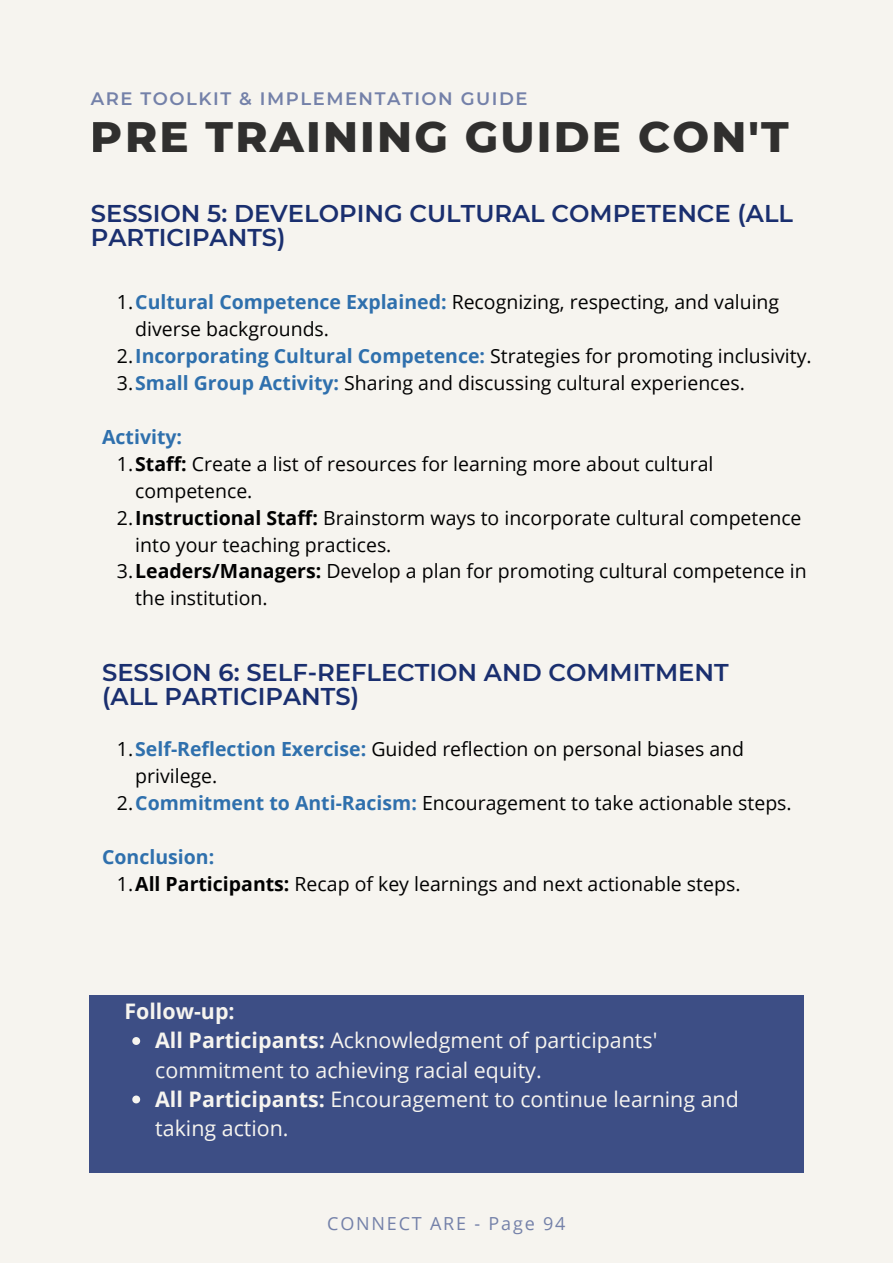
<style>
.page{position:relative;width:893px;height:1264px;background:#fff}
.page>*{position:absolute;margin:0;border:0;box-sizing:border-box;transform-origin:0 0}
.t1{font:800 43.5px "Montserrat";letter-spacing:.05em;color:#010101}
.t2{font:600 24.3px/23.5px "Montserrat";color:#1a2f6f}
.t3{font:21.45px/29.2px "Open Sans";color:#f6f4ef}
.t4{font:700 21.45px "Open Sans";color:#f6f4ef}
.t5{font:19.5px/27px "Open Sans";color:#010101}
.t6{font:700 19.5px "Open Sans";color:#2f70ad}
.t7{font:600 18px "Montserrat";letter-spacing:.085em;color:#7481a9}
.t8{font:18px "Open Sans";letter-spacing:.1em;color:#7481a9}
.s1{font-weight:700;color:#2f70ad}
.s2{font-weight:700}
</style>
<div class="page">
<div style="left:0;top:0;width:892px;height:1262px;background:#f6f4ef"></div>
<div style="left:89px;top:995px;width:714px;height:178px;background:#3d4e85"></div>
<svg style="left:132px;top:1037px;width:8px;height:7px"></svg>
<svg style="left:132px;top:1095px;width:8px;height:8px"></svg>
<p class="t7" style="left:91px;top:88px;width:438px">ARE TOOLKIT &amp; IMPLEMENTATION GUIDE</p>
<h1 class="t1" style="left:91px;top:110px;width:699px">PRE TRAINING GUIDE CON'T</h1>
<p class="t2" style="left:91px;top:202px;width:703px">SESSION 5: DEVELOPING CULTURAL COMPETENCE (ALL<br>PARTICIPANTS)</p>
<p class="t5" style="left:135px;top:287px;width:645px;text-indent:-18px">1.<span class="s1">Cultural Competence Explained:</span> Recognizing, respecting, and valuing diverse backgrounds.</p>
<p class="t5" style="left:117px;top:341px;width:696px">2.<span class="s1">Incorporating Cultural Competence:</span> Strategies for promoting inclusivity.</p>
<p class="t5" style="left:117px;top:368px;width:629px">3.<span class="s1">Small Group Activity:</span> Sharing and discussing cultural experiences.</p>
<p class="t6" style="left:102px;top:422px;width:81px">Activity:</p>
<p class="t5" style="left:135px;top:449px;width:579px;text-indent:-18px">1.<span class="s2">Staff:</span> Create a list of resources for learning more about cultural competence.</p>
<p class="t5" style="left:135px;top:503px;width:667px;text-indent:-18px">2.<span class="s2">Instructional Staff:</span> Brainstorm ways to incorporate cultural competence into your teaching practices.</p>
<p class="t5" style="left:135px;top:557px;width:673px;text-indent:-18px">3.<span class="s2">Leaders/Managers:</span> Develop a plan for promoting cultural competence in the institution.</p>
<p class="t2" style="left:102px;top:660px;width:628px">SESSION 6: SELF-REFLECTION AND COMMITMENT</p>
<p class="t2" style="left:102px;top:684px;width:258px">(ALL PARTICIPANTS)</p>
<p class="t5" style="left:135px;top:734px;width:610px;text-indent:-18px">1.<span class="s1">Self-Reflection Exercise:</span> Guided reflection on personal biases and privilege.</p>
<p class="t5" style="left:117px;top:788px;width:676px">2.<span class="s1">Commitment to Anti-Racism:</span> Encouragement to take actionable steps.</p>
<p class="t6" style="left:102px;top:843px;width:114px">Conclusion:</p>
<p class="t5" style="left:117px;top:869px;width:625px">1.<span class="s2">All Participants:</span> Recap of key learnings and next actionable steps.</p>
<p class="t4" style="left:124px;top:996px;width:112px">Follow-up:</p>
<p class="t3" style="left:155px;top:1025px;width:503px"><span class="s2">All Participants:</span> Acknowledgment of participants' commitment to achieving racial equity.</p>
<p class="t3" style="left:155px;top:1083px;width:585px"><span class="s2">All Participants:</span> Encouragement to continue learning and taking action.</p>
<p class="t8" style="left:327px;top:1210px;width:240px">CONNECT ARE - Page 94</p>
</div>
